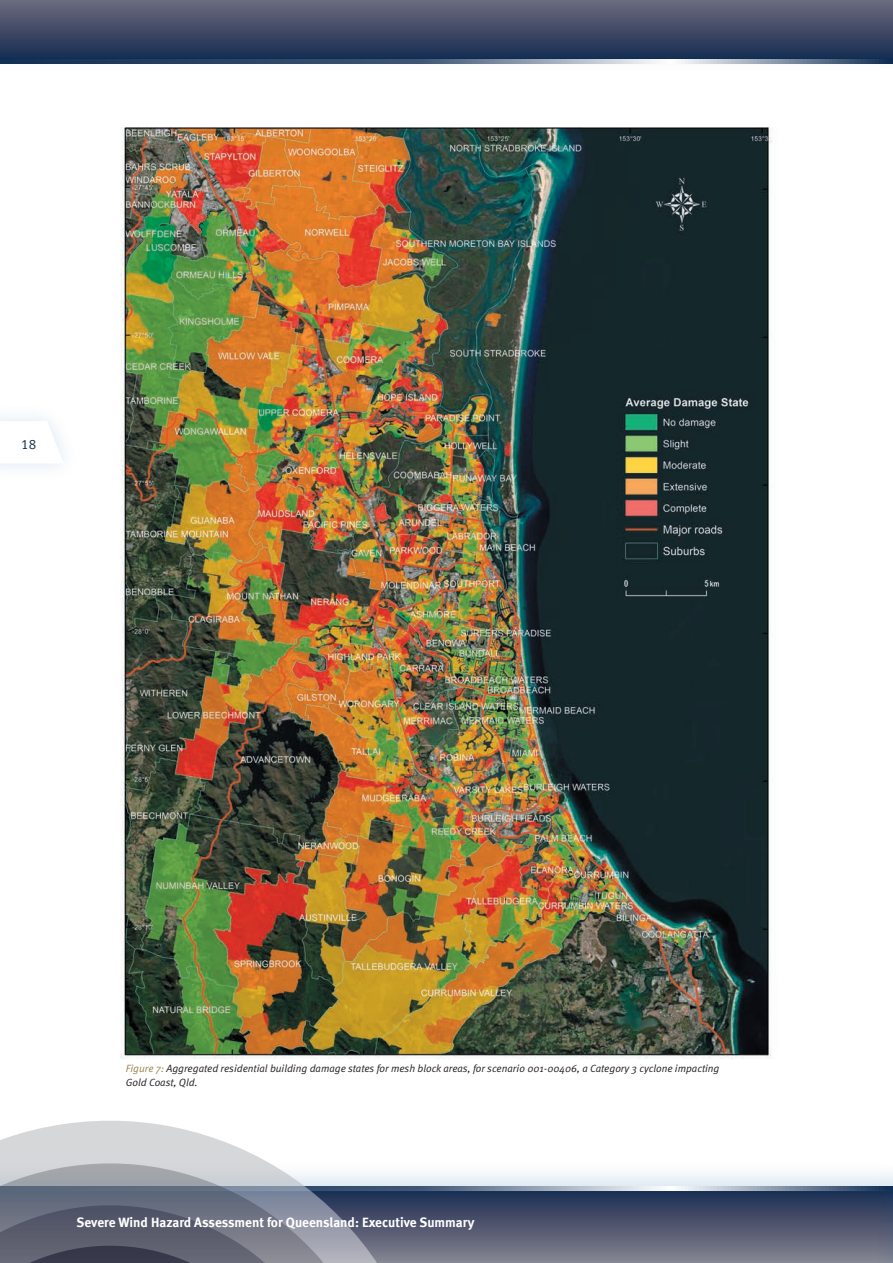
<style>
.page{position:relative;width:893px;height:1263px;background:#fff}
.page>*{position:absolute;margin:0;border:0;box-sizing:border-box;transform-origin:0 0}
.t1{font:13.5px "Meta Bold LF";color:#fff}
.t2{font:13.5px "Meta Normal LF";color:#0e2b51}
.t3{font:italic 10.5px/13.5px "Meta Normal";color:#231f20}
.s1{color:#9b8348}
</style>
<div class="page">
<div style="left:0;top:1159px;width:893px;height:104px;background:#015ca6;opacity:.15"></div>
<svg style="left:476px;top:1191px;width:398px;height:72px;background:#515871"></svg>
<svg style="left:476px;top:1186px;width:398px;height:5px;background:#a1adbb"></svg>
<div style="left:874px;top:1159px;width:19px;height:104px;background:#015ca6;opacity:.15"></div>
<svg style="left:892px;top:1191px;width:1px;height:72px"></svg>
<svg style="left:48px;top:421px;width:15px;height:38px"></svg>
<div style="left:0;top:0;width:893px;height:64px;background:linear-gradient(to bottom,#6d6a7d,#10284f)"></div>
<svg style="left:0;top:60px;width:893px;height:4px;background:#5f738c"></svg>
<svg style="left:59px;top:1120px;width:417px;height:143px"></svg>
<svg style="left:0;top:1125px;width:427px;height:138px"></svg>
<svg style="left:0;top:1173px;width:380px;height:90px;background:#717686"></svg>
<img style="left:120px;top:128px;width:653px;height:931px">
<p class="t2" style="left:21px;top:436px;width:17px">18</p>
<p class="t3" style="left:126px;top:1062px;width:595px"><span class="s1">Figure 7:</span> Aggregated residential building damage states for mesh block areas, for scenario 001-00406, a Category 3 cyclone impacting<br>Gold Coast, Qld.</p>
<p class="t1" style="left:77px;top:1214px;width:399px">Severe Wind Hazard Assessment for Queensland: Executive Summary</p>
</div>
